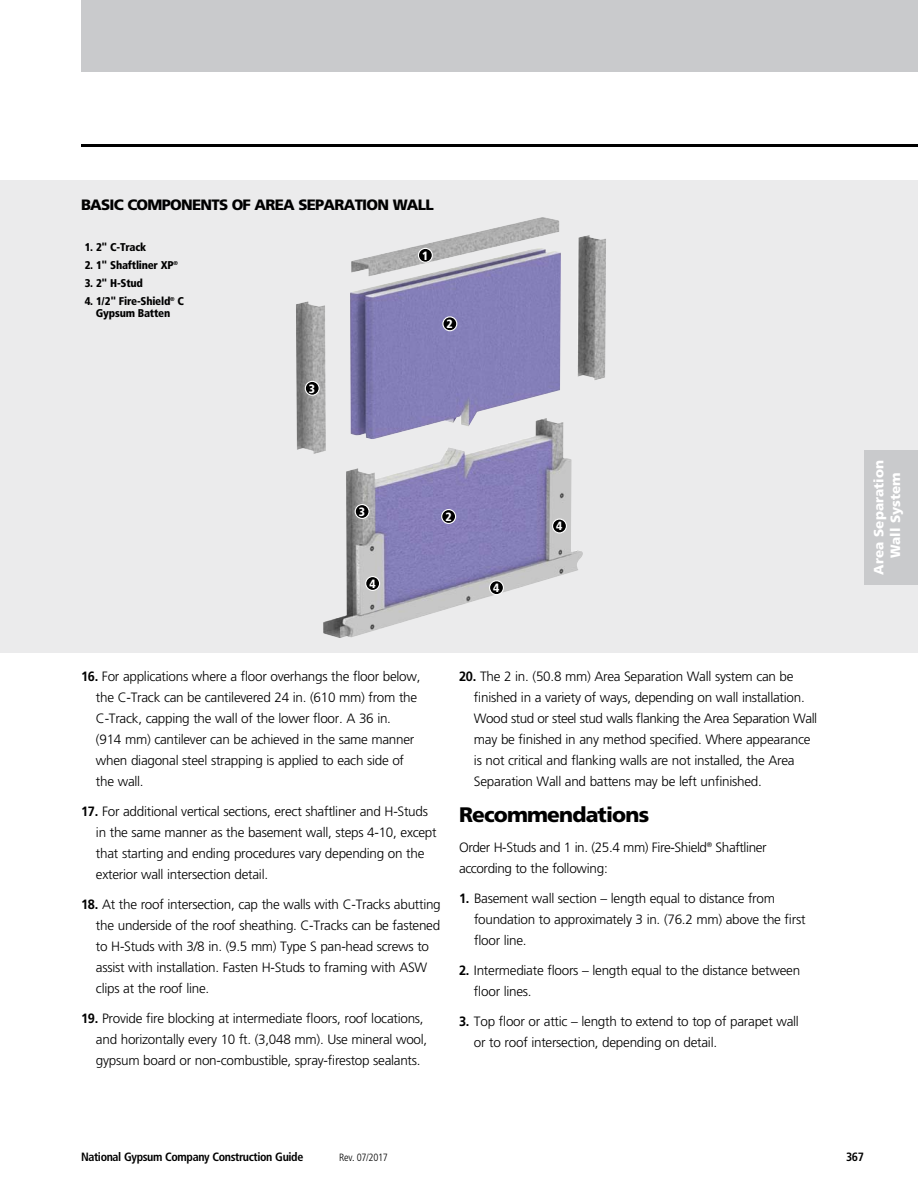
<style>
.page{position:relative;width:918px;height:1188px;background:#fff}
.page>*{position:absolute;margin:0;border:0;box-sizing:border-box;transform-origin:0 0}
.t1{font:900 21px "Frutiger";letter-spacing:-.04em;color:#000}
.t2{font:900 15px "Frutiger";letter-spacing:-.05em;color:#000}
.t3{font:300 13.5px/21px "Frutiger";letter-spacing:-.02em;color:#000}
.t4{font:900 13.5px/16.5px "Frutiger";color:#fff;text-align:center}
.t5{font:700 condensed 12px "Frutiger";letter-spacing:-.03em;color:#000}
.t6{font:900 condensed 12px "Frutiger";color:#fff}
.t7{font:900 condensed 11.25px/12px "Frutiger";letter-spacing:-.02em;color:#000;text-align:center}
.t8{font:300 condensed 10.5px "Frutiger";letter-spacing:-.03em;color:#000}
.s1{font-weight:700}
</style>
<div class="page">
<div style="left:81px;top:0;width:837px;height:72px;background:#c9cacc"></div>
<hr style="left:81px;top:144px;width:837px;height:3px;background:#000">
<div style="left:0;top:180px;width:918px;height:472px;background:#ebebec"></div>
<img style="left:296px;top:217px;width:310px;height:421px">
<div style="left:864px;top:450px;width:54px;height:135px;background:#c9cacc"></div>
<div style="left:418px;top:248px;width:14px;height:14px;background:#000;border-radius:50%"></div>
<div style="left:418px;top:248px;width:15px;height:15px;border:1px solid #fff;border-radius:50%"></div>
<div style="left:443px;top:317px;width:14px;height:14px;background:#000;border-radius:50%"></div>
<div style="left:442px;top:316px;width:15px;height:15px;border:1px solid #fff;border-radius:50%"></div>
<div style="left:305px;top:381px;width:14px;height:14px;background:#000;border-radius:50%"></div>
<div style="left:305px;top:381px;width:15px;height:15px;border:1px solid #fff;border-radius:50%"></div>
<div style="left:355px;top:505px;width:14px;height:13px;background:#000;border-radius:50%"></div>
<div style="left:355px;top:504px;width:15px;height:15px;border:1px solid #fff;border-radius:50%"></div>
<div style="left:442px;top:510px;width:14px;height:13px;background:#000;border-radius:50%"></div>
<div style="left:441px;top:509px;width:15px;height:15px;border:1px solid #fff;border-radius:50%"></div>
<div style="left:366px;top:577px;width:14px;height:13px;background:#000;border-radius:50%"></div>
<div style="left:365px;top:576px;width:15px;height:15px;border:1px solid #fff;border-radius:50%"></div>
<div style="left:490px;top:581px;width:13px;height:14px;background:#000;border-radius:50%"></div>
<div style="left:489px;top:580px;width:15px;height:15px;border:1px solid #fff;border-radius:50%"></div>
<div style="left:553px;top:519px;width:13px;height:14px;background:#000;border-radius:50%"></div>
<div style="left:552px;top:518px;width:15px;height:15px;border:1px solid #fff;border-radius:50%"></div>
<p class="t2" style="left:81px;top:195px;width:29px">BASIC</p>
<p class="t2" style="left:127px;top:195px;width:83px">COMPONENTS</p>
<p class="t2" style="left:232px;top:195px;width:204px">OF AREA SEPARATI ON WALL</p>
<p class="t7" style="left:85px;top:242px;width:63px">1. 2" C-Track</p>
<p class="t7" style="left:85px;top:260px;width:95px">2. 1" Shaftliner XP<sup>®</sup></p>
<p class="t7" style="left:85px;top:278px;width:60px">3. 2" H-Stud</p>
<p class="t7" style="left:85px;top:296px;width:101px">4. 1/2" Fire-Shield<sup>®</sup> C<br>Gypsum Batten</p>
<p class="t6" style="left:422px;top:248px;width:8px">1</p>
<p class="t6" style="left:447px;top:317px;width:8px">2</p>
<p class="t6" style="left:309px;top:381px;width:8px">3</p>
<p class="t6" style="left:359px;top:504px;width:8px">3</p>
<p class="t6" style="left:369px;top:576px;width:8px">4</p>
<p class="t6" style="left:445px;top:509px;width:8px">2</p>
<p class="t6" style="left:493px;top:581px;width:8px">4</p>
<p class="t6" style="left:556px;top:519px;width:8px">4</p>
<p class="t3" style="left:96px;top:666px;width:326px;text-indent:-15px"><span class="s1">16.</span> For applications where a floor overhangs the floor below, the C-Track can be cantilevered 24 in. (610 mm) from the C-Track, capping the wall of the lower floor. A 36 in.<br>(914 mm) cantilever can be achieved in the same manner when diagonal steel strapping is applied to each side of the wall.</p>
<p class="t3" style="left:96px;top:801px;width:342px;text-indent:-15px"><span class="s1">17.</span> For additional vertical sections, erect shaftliner and H-Studs in the same manner as the basement wall, steps 4-10, except that starting and ending procedures vary depending on the exterior wall intersection detail.</p>
<p class="t3" style="left:96px;top:894px;width:346px;text-indent:-15px"><span class="s1">18.</span> At the roof intersection, cap the walls with C-Tracks abutting the underside of the roof sheathing. C-Tracks can be fastened to H-Studs with 3/8 in. (9.5 mm) Type S pan-head screws to assist with installation. Fasten H-Studs to framing with ASW clips at the roof line.</p>
<p class="t3" style="left:96px;top:1008px;width:333px;text-indent:-15px"><span class="s1">19.</span> Provide fire blocking at intermediate floors, roof locations, and horizontally every 10 ft. (3,048 mm). Use mineral wool, gypsum board or non-combustible, spray-firestop sealants.</p>
<p class="t3" style="left:474px;top:666px;width:345px;text-indent:-15px"><span class="s1">20.</span> The 2 in. (50.8 mm) Area Separation Wall system can be finished in a variety of ways, depending on wall installation.<br>Wood stud or steel stud walls flanking the Area Separation Wall may be finished in any method specified. Where appearance is not critical and flanking walls are not installed, the Area Separation Wall and battens may be left unfinished.</p>
<h1 class="t1" style="left:459px;top:802px;width:192px">RECOMMENDATIONS</h1>
<p class="t3" style="left:459px;top:837px;width:309px">Order H-Studs and 1 in. (25.4 mm) Fire-Shield<sup>®</sup> Shaftliner according to the following:</p>
<p class="t3" style="left:474px;top:888px;width:333px;text-indent:-15px"><span class="s1">1.</span> Basement wall section – length equal to distance from foundation to approximately 3 in. (76.2 mm) above the first floor line.</p>
<p class="t3" style="left:474px;top:960px;width:328px;text-indent:-15px"><span class="s1">2.</span> Intermediate floors – length equal to the distance between floor lines.</p>
<p class="t3" style="left:474px;top:1011px;width:326px;text-indent:-15px"><span class="s1">3.</span> Top floor or attic – length to extend to top of parapet wall or to roof intersection, depending on detail.</p>
<p class="t4" style="left:870px;top:575px;width:116px;rotate:-90deg">AREA SEPARATION<br>WALL SYSTEM</p>
<p class="t5" style="left:81px;top:1150px;width:224px">National Gypsum Company Construction Guide</p>
<p class="t8" style="left:339px;top:1151px;width:50px">Rev. 07/2017</p>
<p class="t5" style="left:846px;top:1150px;width:19px">367</p>
</div>
